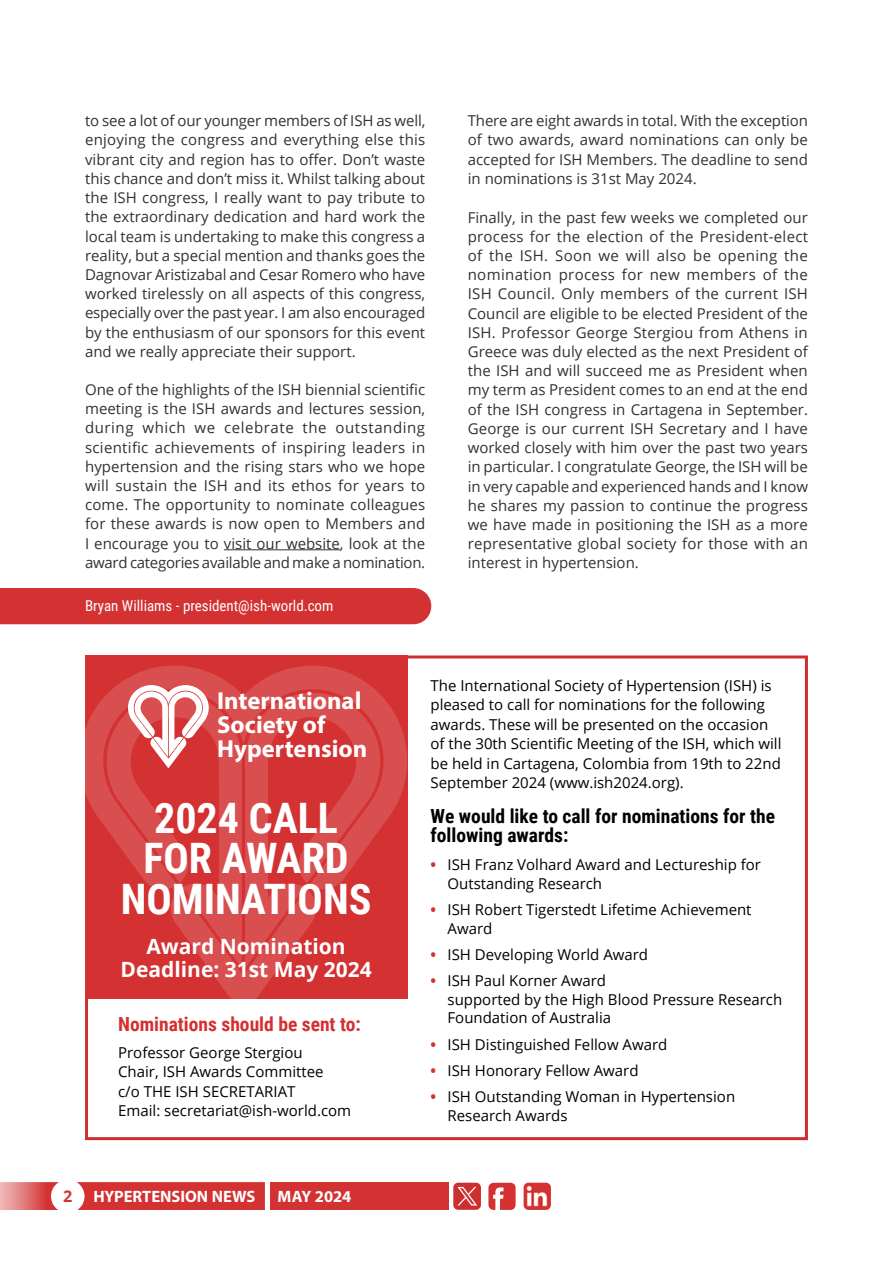
<style>
.page{position:relative;width:893px;height:1263px;background:#fff}
.page>*{position:absolute;margin:0;border:0;box-sizing:border-box;transform-origin:0 0}
.t1{font:700 42px/40.5px "Roboto Condensed";color:#fff;text-align:center}
.t2{font:700 24.6px/24.2px "Myriad Pro";color:#fff}
.t3{font:700 21px/22.5px "Open Sans";color:#fff;text-align:center}
.Award_Title{font:700 19.5px/19.5px "Roboto Condensed";color:#000}
.t4{font:700 19.5px "Roboto Condensed";color:#d33132}
.t5{font:700 16.5px "Myriad Pro";color:#fff}
.t6{font:700 16.2px "Open Sans";color:#d33132}
.Body_text_justified{font:15px/19.2px "Open Sans";color:#303232;text-align:justify}
.t7{font:15px/19.5px "Open Sans";color:#000}
.Author___Email_-_RED{font:15px "Roboto Condensed";color:#fff}
.s1{font-weight:700;color:#d33132}
</style>
<div class="page">
<svg style="left:488px;top:1183px;width:28px;height:27px"></svg>
<div style="left:270px;top:1183px;width:179px;height:27px;background:#d33132"></div>
<svg style="left:0;top:1183px;width:264px;height:27px;background:#d63f40"></svg>
<div style="left:51px;top:1179px;width:34px;height:34px;background:#fff;border-radius:50%"></div>
<img style="left:524px;top:1183px;width:27px;height:27px">
<div style="left:453px;top:1183px;width:28px;height:27px;background:#cd2f30;border-radius:5px"></div>
<svg style="left:457px;top:1187px;width:20px;height:18px"></svg>
<hr style="left:224px;top:549px;width:116px;height:1px;background:#303232">
<div style="left:0;top:588px;width:431px;height:36px;background:#d33132"></div>
<div style="left:85px;top:655px;width:322px;height:344px;background:#d33132"></div>
<svg style="left:85px;top:666px;width:322px;height:350px"></svg>
<p class="Body_text_justified" style="left:85px;top:111px;width:342px">to see a lot of our younger members of ISH as well, enjoying the congress and everything else this vibrant city and region has to offer. Don’t waste this chance and don’t miss it. Whilst talking about the ISH congress, I really want to pay tribute to the extraordinary dedication and hard work the local team is undertaking to make this congress a reality, but a special mention and thanks goes the Dagnovar Aristizabal and Cesar Romero who have worked tirelessly on all aspects of this congress, especially over the past year. I am also encouraged by the enthusiasm of our sponsors for this event and we really appreciate their support.</p>
<p class="Body_text_justified" style="left:85px;top:380px;width:342px">One of the highlights of the ISH biennial scientific meeting is the ISH awards and lectures session, during which we celebrate the outstanding scientific achievements of inspiring leaders in hypertension and the rising stars who we hope will sustain the ISH and its ethos for years to come. The opportunity to nominate colleagues for these awards is now open to Members and I encourage you to visit our website, look at the award categories available and make a nomination.</p>
<p class="Author___Email_-_RED" style="left:85px;top:595px;width:250px">Bryan Williams - president@ish-world.com</p>
<p class="Body_text_justified" style="left:468px;top:111px;width:342px">There are eight awards in total. With the exception of two awards, award nominations can only be accepted for ISH Members. The deadline to send in nominations is 31st May 2024.</p>
<p class="Body_text_justified" style="left:468px;top:207px;width:342px">Finally, in the past few weeks we completed our process for the election of the President-elect of the ISH. Soon we will also be opening the nomination process for new members of the ISH Council. Only members of the current ISH Council are eligible to be elected President of the ISH. Professor George Stergiou from Athens in Greece was duly elected as the next President of the ISH and will succeed me as President when my term as President comes to an end at the end of the ISH congress in Cartagena in September.<br>George is our current ISH Secretary and I have worked closely with him over the past two years in particular. I congratulate George, the ISH will be in very capable and experienced hands and I know he shares my passion to continue the progress we have made in positioning the ISH as a more representative global society for those with an interest in hypertension.</p>
<p class="t2" style="left:217px;top:688px;width:152px">International<br>Society of<br>Hypertension</p>
<p class="t1" style="left:121px;top:796px;width:252px">2024 CALL<br>FOR AWARD<br>NOMINATIONS</p>
<p class="t3" style="left:120px;top:935px;width:253px">Award Nomination<br>Deadline: 31st May 2024</p>
<p class="t4" style="left:118px;top:1010px;width:244px">Nominations should be sent to:</p>
<p class="t7" style="left:118px;top:1042px;width:186px">Professor George Stergiou</p>
<p class="t7" style="left:118px;top:1061px;width:207px">Chair, ISH Awards Committee c/o THE ISH SECRETARIAT</p>
<p class="t7" style="left:118px;top:1100px;width:234px">Email: secretariat@ish-world.com</p>
<p class="t6" style="left:63px;top:1185px;width:11px">2</p>
<p class="t5" style="left:93px;top:1186px;width:164px">HYPERTENSION NEWS</p>
<p class="t5" style="left:278px;top:1186px;width:75px">MAY 2024</p>
<p class="t7" style="left:431px;top:675px;width:352px">The International Society of Hypertension (ISH) is pleased to call for nominations for the following awards. These will be presented on the occasion of the 30th Scientific Meeting of the ISH, which will be held in Cartagena, Colombia from 19th to 22nd September 2024 (www.ish2024.org).</p>
<p class="Award_Title" style="left:431px;top:805px;width:346px">We would like to call for nominations for the following awards:</p>
<p class="t7" style="left:448px;top:855px;width:315px;line-height:18.8px;text-indent:-17px"><span class="s1">•</span> ISH Franz Volhard Award and Lectureship for<br>Outstanding Research</p>
<p class="t7" style="left:448px;top:899px;width:306px;line-height:18.8px;text-indent:-17px"><span class="s1">•</span> ISH Robert Tigerstedt Lifetime Achievement<br>Award</p>
<p class="t7" style="left:431px;top:944px;width:219px"><span class="s1">•</span> ISH Developing World Award</p>
<p class="t7" style="left:448px;top:971px;width:336px;line-height:18.8px;text-indent:-17px"><span class="s1">•</span> ISH Paul Korner Award<br>supported by the High Blood Pressure Research<br>Foundation of Australia</p>
<p class="t7" style="left:431px;top:1034px;width:238px"><span class="s1">•</span> ISH Distinguished Fellow Award</p>
<p class="t7" style="left:431px;top:1060px;width:210px"><span class="s1">•</span> ISH Honorary Fellow Award</p>
<p class="t7" style="left:448px;top:1087px;width:289px;line-height:18.8px;text-indent:-17px"><span class="s1">•</span> ISH Outstanding Woman in Hypertension<br>Research Awards</p>
</div>
